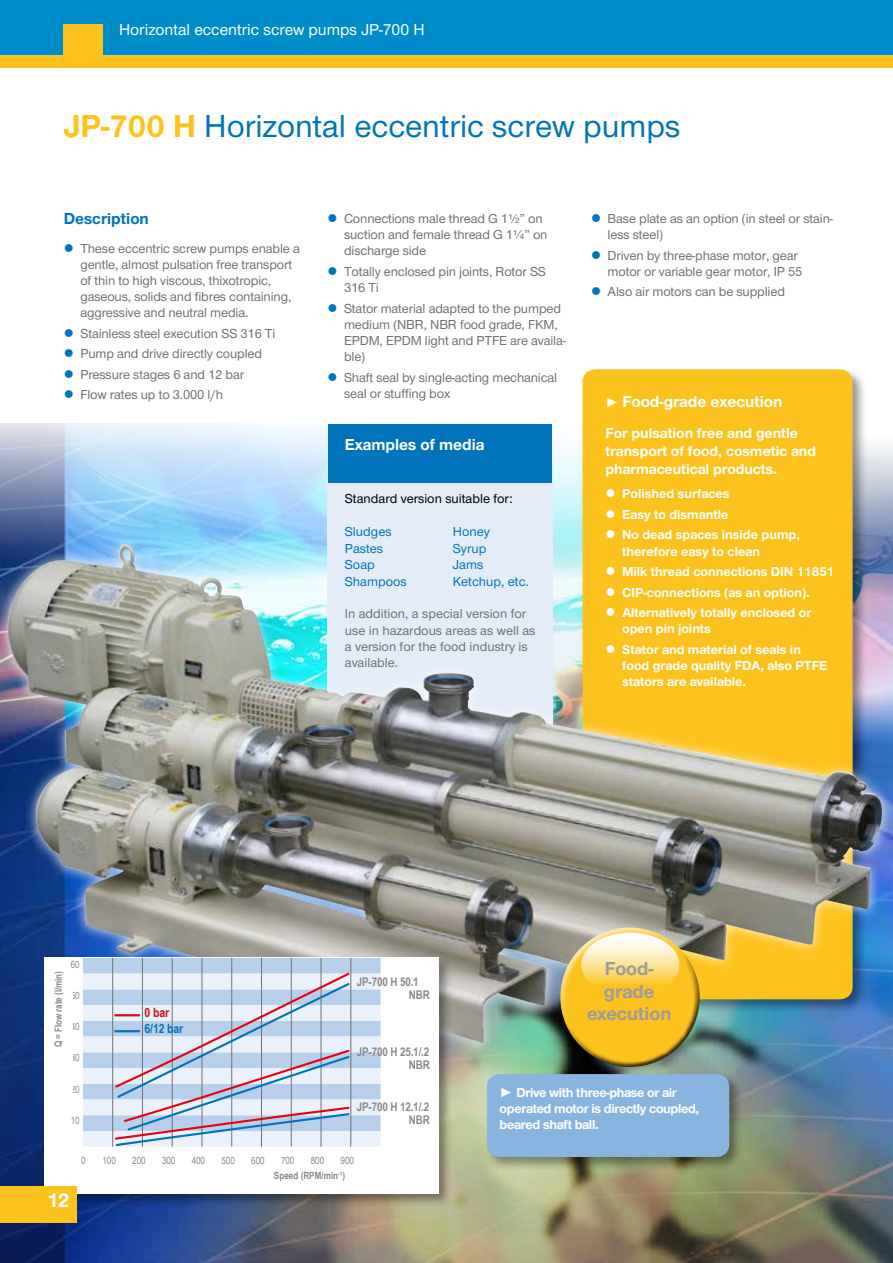
<style>
.page{position:relative;width:893px;height:1263px;background:#fff}
.page>*{position:absolute;margin:0;border:0;box-sizing:border-box;transform-origin:0 0}
.t1{font:500 33px "Nimbus Sans Novus T";color:#0074ba}
.t2{font:700 21px "Nimbus Sans Novus T";color:#fff}
.t3{font:700 19.5px/22.5px "Nimbus Sans Novus T";color:#9c9d9d;text-align:center}
.t4{font:500 16.5px "Nimbus Sans Novus T";color:#fff}
.t5{font:700 16.5px "Nimbus Sans Novus T";color:#fff}
.t6{font:700 16.5px "Nimbus Sans Novus T";color:#0074ba}
.t7{font:700 15px/18px "Nimbus Sans Novus T";color:#fff}
.t8{font:500 13.5px/16.2px "Nimbus Sans Novus T";letter-spacing:-.01em;color:#717171}
.t9{font:700 13.5px/16.2px "Nimbus Sans Novus T";color:#fff}
.t10{font:700 13.5px/16.2px "Nimbus Sans Novus T";letter-spacing:-.025em;color:#fff}
.t11{font:500 13.5px "Nimbus Sans Novus T";color:#0074ba}
.t12{font:500 13.5px "Nimbus Sans Novus T";color:#000}
.t13{font:700 12.75px "Arial Narrow";color:#0074ba}
.t14{font:700 12.75px "Arial Narrow";color:#cd1316}
.t15{font:700 12px/13px "Arial Narrow";letter-spacing:-.01em;color:#898989;text-align:right}
.t16{font:9.9px "Arial Narrow";letter-spacing:-.01em;color:#898989}
.t17{font:700 9.9px/15px "Arial Narrow";letter-spacing:-.005em;color:#898989}
.s1{font-weight:700;color:#fcc21d}
.s2{color:#0074ba}
.s3{font-family:"Arial";font-weight:400;font-size:13.5px}
.s4{font-family:"Arial";font-weight:400}
.s5{font-weight:400}
</style>
<div class="page">
<svg style="left:853px;top:1054px;width:40px;height:209px;background:#536e89"></svg>
<img style="left:0;top:1054px;width:853px;height:209px">
<svg style="left:0;top:423px;width:893px;height:110px;background:#b7d5ee"></svg>
<div style="left:0;top:0;width:893px;height:55px;background:#008cca"></div>
<div style="left:64px;top:24px;width:39px;height:34px;background:#fcc21d"></div>
<svg style="left:0;top:55px;width:893px;height:13px;background:#fac221"></svg>
<div style="left:327px;top:464px;width:226px;height:294px;background:#e4ecf8"></div>
<div style="left:583px;top:369px;width:270px;height:630px;background:#fcc21d;border-radius:13px"></div>
<div style="left:0;top:533px;width:893px;height:521px;background:#fff;opacity:.75"></div>
<img style="left:4px;top:546px;width:584px;height:498px">
<div style="left:42px;top:955px;width:411px;height:253px;background:#000;opacity:.39"></div>
<div style="left:45px;top:958px;width:394px;height:236px;background:#fff"></div>
<svg style="left:83px;top:974px;width:298px;height:173px;background:#d3e1f3"></svg>
<svg style="left:112px;top:958px;width:240px;height:189px;background:#c7d1e4"></svg>
<hr style="left:114px;top:1014px;width:26px;height:2px;background:#cd1316">
<hr style="left:114px;top:1030px;width:26px;height:2px;background:#0074ba">
<div style="left:559px;top:926px;width:135px;height:107px;background:#fff;opacity:.75"></div>
<div style="left:562px;top:949px;width:140px;height:119px;background:#000;opacity:.75"></div>
<svg style="left:581px;top:933px;width:98px;height:63px;background:#fde192"></svg>
<div style="left:328px;top:424px;width:224px;height:59px;background:#0074ba"></div>
<img style="left:842px;top:446px;width:51px;height:205px">
<div style="left:0;top:1186px;width:77px;height:36px;background:#fcc21d"></div>
<div style="left:484px;top:1071px;width:259px;height:100px;background:#000;opacity:.39"></div>
<div style="left:487px;top:1074px;width:242px;height:83px;background:#88b5df;border-radius:13px"></div>
<svg style="left:616px;top:539px;width:13px;height:1px"></svg>
<svg style="left:616px;top:576px;width:13px;height:1px"></svg>
<svg style="left:616px;top:596px;width:13px;height:1px"></svg>
<svg style="left:616px;top:654px;width:13px;height:1px"></svg>
<p class="t4" style="left:119px;top:20px;width:307px">Horizontal eccentric screw pumps JP-700 H</p>
<h1 class="t1" style="left:64px;top:106px;width:618px"><span class="s1">JP-700 H</span> Horizontal eccentric screw pumps</h1>
<p class="t6" style="left:64px;top:208px;width:87px">Description</p>
<p class="t8" style="left:80px;top:240px;width:221px;text-indent:-17px"><span class="s2">●</span> These eccentric screw pumps enable a gentle, almost pulsation free transport of thin to high viscous, thixotropic, gaseous, solids and fibres containing, aggressive and neutral media.</p>
<p class="t8" style="left:64px;top:325px;width:213px"><span class="s2">●</span> Stainless steel execution SS 316 Ti</p>
<p class="t8" style="left:64px;top:345px;width:200px"><span class="s2">●</span> Pump and drive directly coupled</p>
<p class="t8" style="left:64px;top:366px;width:182px"><span class="s2">●</span> Pressure stages 6 and 12 bar</p>
<p class="t8" style="left:64px;top:386px;width:161px"><span class="s2">●</span> Flow rates up to 3.000 l/h</p>
<p class="t8" style="left:344px;top:210px;width:205px;text-indent:-17px"><span class="s2">●</span> Connections male thread G 1½” on suction and female thread G 1¼” on discharge side</p>
<p class="t8" style="left:344px;top:263px;width:204px;text-indent:-17px"><span class="s2">●</span> Totally enclosed pin joints, Rotor SS<br>316 Ti</p>
<p class="t8" style="left:344px;top:300px;width:223px;text-indent:-17px"><span class="s2">●</span> Stator material adapted to the pumped medium (NBR, NBR food grade, FKM,<br>EPDM, EPDM light and PTFE are availa&shy;ble)</p>
<p class="t8" style="left:344px;top:369px;width:215px;text-indent:-17px"><span class="s2">●</span> Shaft seal by single-acting mechanical seal or stuffing box</p>
<p class="t5" style="left:345px;top:435px;width:141px">Examples of media</p>
<p class="t12" style="left:345px;top:491px;width:169px">Standard version suitable for:</p>
<p class="t11" style="left:345px;top:524px;width:48px">Sludges</p>
<p class="t11" style="left:453px;top:524px;width:38px">Honey</p>
<p class="t11" style="left:345px;top:540px;width:40px">Pastes</p>
<p class="t11" style="left:453px;top:540px;width:35px">Syrup</p>
<p class="t11" style="left:345px;top:557px;width:31px">Soap</p>
<p class="t11" style="left:453px;top:557px;width:32px">Jams</p>
<p class="t11" style="left:345px;top:573px;width:63px">Shampoos</p>
<p class="t11" style="left:453px;top:573px;width:78px">Ketchup, etc.</p>
<p class="t8" style="left:345px;top:606px;width:192px">In addition, a special version for use in hazardous areas as well as a version for the food industry is available.</p>
<p class="t8" style="left:608px;top:210px;width:227px;text-indent:-17px"><span class="s2">●</span> Base plate as an option (in steel or stain&shy;less steel)</p>
<p class="t8" style="left:608px;top:247px;width:196px;text-indent:-17px"><span class="s2">●</span> Driven by three-phase motor, gear motor or variable gear motor, IP 55</p>
<p class="t8" style="left:591px;top:283px;width:195px"><span class="s2">●</span> Also air motors can be supplied</p>
<p class="t5" style="left:605px;top:392px;width:178px"><span class="s3">►</span> Food-grade execution</p>
<p class="t7" style="left:605px;top:423px;width:212px">For pulsation free and gentle transport of food, cosmetic and pharmaceutical products.</p>
<p class="t9" style="left:605px;top:486px;width:125px">● Polished surfaces</p>
<p class="t9" style="left:605px;top:506px;width:124px">● Easy to dismantle</p>
<p class="t9" style="left:622px;top:526px;width:179px;text-indent:-17px">● No dead spaces inside pump, therefore easy to clean</p>
<p class="t9" style="left:605px;top:563px;width:230px">● Milk thread connections DIN 11851</p>
<p class="t9" style="left:605px;top:584px;width:206px">● CIP-connections (as an option).</p>
<p class="t9" style="left:622px;top:604px;width:191px;text-indent:-17px">● Alternatively totally enclosed or open pin joints</p>
<p class="t9" style="left:622px;top:641px;width:207px;text-indent:-17px">● Stator and material of seals in food grade quality FDA, also PTFE stators are available.</p>
<p class="t16" style="left:71px;top:957px;width:10px">60</p>
<p class="t16" style="left:71px;top:988px;width:10px">50</p>
<p class="t16" style="left:71px;top:1019px;width:10px">40</p>
<p class="t16" style="left:71px;top:1050px;width:10px">30</p>
<p class="t16" style="left:71px;top:1082px;width:10px">20</p>
<p class="t16" style="left:71px;top:1113px;width:10px">10</p>
<p class="t17" style="left:51px;top:1047px;width:78px;rotate:-90deg">Q = Flow rate (l/min)</p>
<p class="t14" style="left:145px;top:1003px;width:26px">0 bar</p>
<p class="t13" style="left:145px;top:1019px;width:40px">6/12 bar</p>
<p class="t15" style="left:409px;top:974px;width:23px;text-align:left;text-indent:-52px">JP-700 H 50.1<br>NBR</p>
<p class="t15" style="left:357px;top:1044px;width:75px">JP-700 H 25.1/.2<br>NBR</p>
<p class="t15" style="left:357px;top:1100px;width:75px">JP-700 H 12.1/.2<br>NBR</p>
<h3 class="t3" style="left:587px;top:957px;width:86px">Food&shy;grade execution</h3>
<p class="t10" style="left:500px;top:1084px;width:201px"><span class="s4">►</span> Drive with three-phase or air operated motor is directly coupled, beared shaft ball.</p>
<h2 class="t2" style="left:46px;top:1188px;width:25px">50</h2>
<h2 class="t2" style="left:47px;top:1188px;width:24px">12</h2>
<p class="t16" style="left:81px;top:1153px;width:6px">0</p>
<p class="t16" style="left:102px;top:1153px;width:15px">100</p>
<p class="t16" style="left:132px;top:1153px;width:15px">200</p>
<p class="t16" style="left:162px;top:1153px;width:15px">300</p>
<p class="t16" style="left:192px;top:1153px;width:15px">400</p>
<p class="t16" style="left:222px;top:1153px;width:15px">500</p>
<p class="t16" style="left:251px;top:1153px;width:15px">600</p>
<p class="t16" style="left:281px;top:1153px;width:15px">700</p>
<p class="t16" style="left:311px;top:1153px;width:15px">800</p>
<p class="t17" style="left:274px;top:1153px;width:82px;text-indent:67px"><span class="s5">900<br></span>Speed (RPM/min<sup>-1</sup>)</p>
</div>
